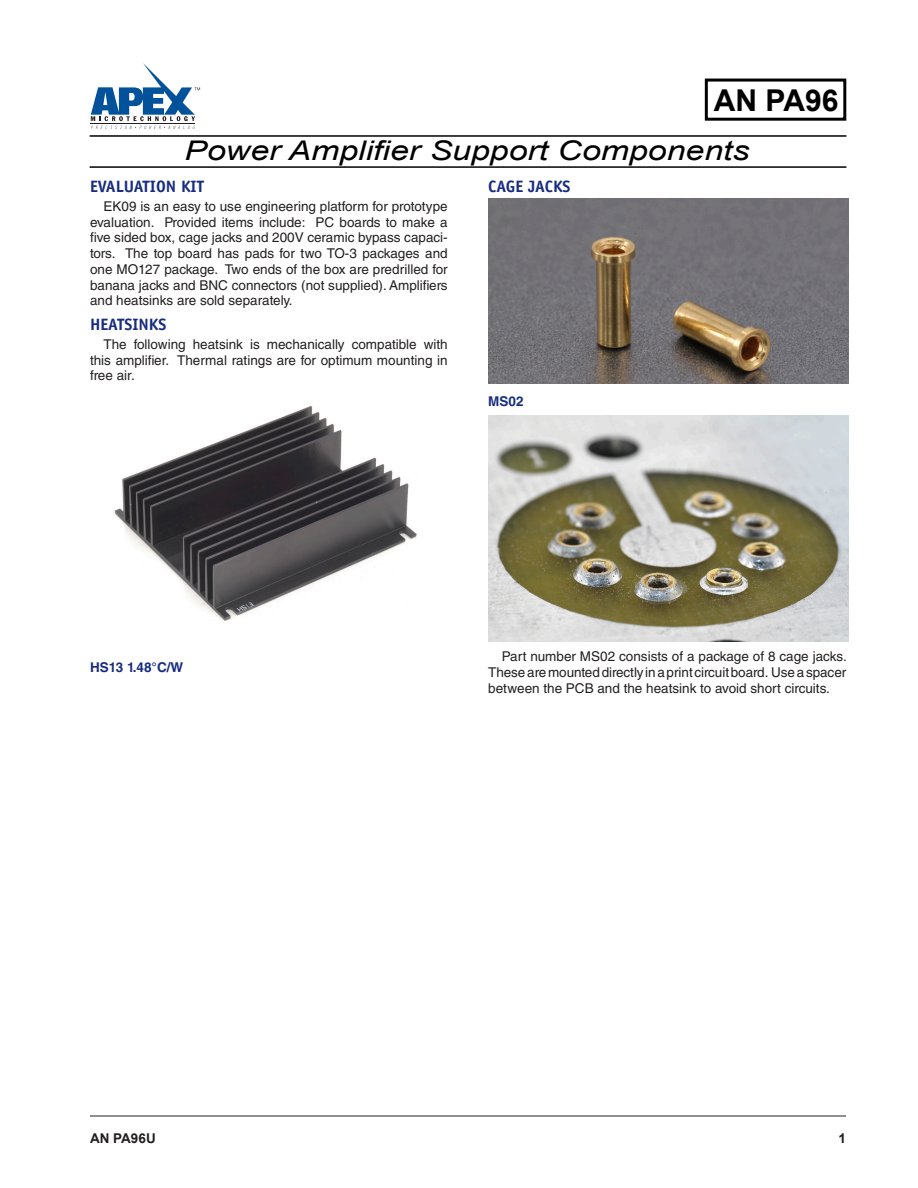
<style>
.page{position:relative;width:918px;height:1188px;background:#fff}
.page>*{position:absolute;margin:0;border:0;box-sizing:border-box;transform-origin:0 0}
.t1{font:700 30.15px "Arial";color:#000}
.t2{font:italic 27.15px "Arial";color:#000;scale:1.25 1}
.Body_Head{font:700 16.5px "Officina Sans Std";color:#182c81}
.Body{font:13.5px/15.8px "Helvetica LT Std";color:#231f20;text-align:justify}
.Body_Head_Small{font:700 13.5px "Helvetica LT Std";color:#182c81}
.Cirrus_Master_Footer{font:700 13.5px "Arial";color:#231f20}
</style>
<div class="page">
<hr style="left:90px;top:1116px;width:756px;height:1px;background:#231f20">
<img style="left:114px;top:406px;width:303px;height:215px">
<img style="left:488px;top:198px;width:361px;height:185px">
<img style="left:488px;top:415px;width:360px;height:227px">
<hr style="left:90px;top:166px;width:756px;height:2px;background:#000">
<hr style="left:90px;top:135px;width:756px;height:2px;background:#000">
<div style="left:705px;top:79px;width:141px;height:42px;border:3px solid #000"></div>
<svg style="left:91px;top:63px;width:109px;height:66px"></svg>
<p class="t1" style="left:714px;top:80px;width:126px">AN PA96</p>
<p class="t2" style="left:184px;top:133px;width:454px">Power Amplifier Support Components</p>
<p class="Body_Head" style="left:90px;top:176px;width:116px">EVALUATION KIT</p>
<p class="Body" style="left:90px;top:198px;width:359px;text-indent:14px">EK09 is an easy to use engineering platform for prototype evaluation. Provided items include: PC boards to make a five sided box, cage jacks and 200V ceramic bypass capaci&shy;tors. The top board has pads for two TO-3 packages and one MO127 package. Two ends of the box are predrilled for banana jacks and BNC connectors (not supplied). Amplifiers and heatsinks are sold separately.</p>
<p class="Body_Head" style="left:90px;top:314px;width:78px">HEATSINKS</p>
<p class="Body" style="left:90px;top:336px;width:359px;text-indent:14px">The following heatsink is mechanically compatible with this amplifier. Thermal ratings are for optimum mounting in free air.</p>
<p class="Body_Head" style="left:488px;top:176px;width:84px">CAGE JACKS</p>
<p class="Body_Head_Small" style="left:488px;top:393px;width:37px">MS02</p>
<p class="Body_Head_Small" style="left:90px;top:659px;width:95px">HS13 1.48°C/W</p>
<p class="Body" style="left:488px;top:649px;width:360px;text-indent:14px">Part number MS02 consists of a package of 8 cage jacks.<br>These are mounted directly in a print circuit board. Use a spacer between the PCB and the heatsink to avoid short circuits.</p>
<p class="Cirrus_Master_Footer" style="left:90px;top:1129px;width:67px">AN PA96U</p>
<p class="Cirrus_Master_Footer" style="left:838px;top:1129px;width:9px">1</p>
</div>
